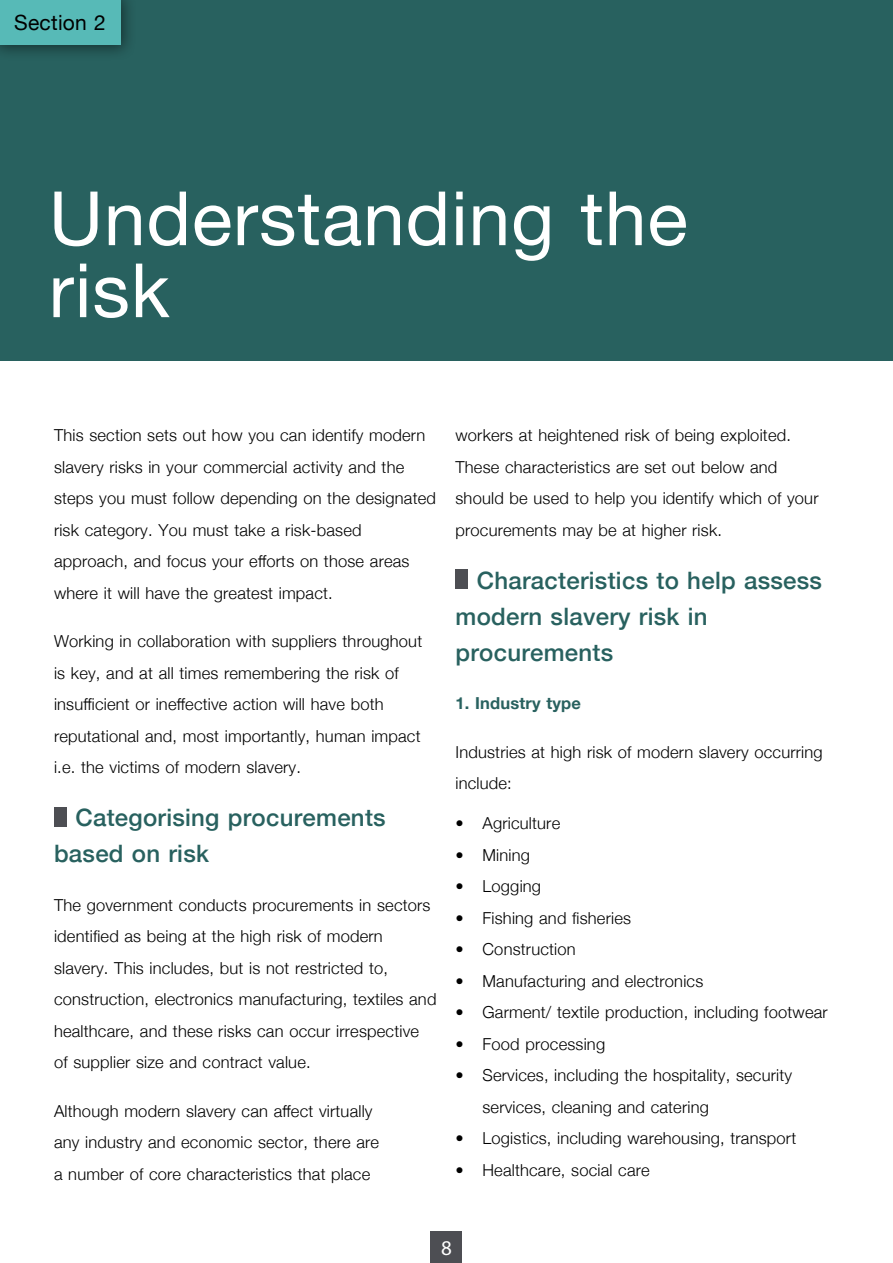
<style>
.page{position:relative;width:893px;height:1263px;background:#fff}
.page>*{position:absolute;margin:0;border:0;box-sizing:border-box;transform-origin:0 0}
.Section_heading_H2{font:75px/72px "Helvetica Neue";letter-spacing:.01em;color:#fff}
.Section_subheading_H3{font:500 24px/36px "Helvetica Neue";letter-spacing:.01em;color:#28615f}
.Section_heading_H2-2{font:21px "Helvetica Neue";letter-spacing:.01em;color:#000}
.t1{font:21px "Myriad Pro";color:#fff}
.Body{font:300 16.5px/31.5px "Helvetica Neue";letter-spacing:.01em;color:#000}
.Body_subsection_H4{font:700 16.5px "Helvetica Neue";letter-spacing:.01em;color:#28615f}
</style>
<div class="page">
<div style="left:431px;top:1231px;width:31px;height:32px;background:#4d4e53"></div>
<div style="left:0;top:0;width:893px;height:360px;background:#28615f"></div>
<div style="left:0;top:0;width:137px;height:61px;background:#000;opacity:.5"></div>
<div style="left:0;top:0;width:120px;height:45px;background:#57bab7"></div>
<div style="left:54px;top:807px;width:13px;height:19px;background:#4d4e53"></div>
<div style="left:455px;top:569px;width:13px;height:20px;background:#4d4e53"></div>
<h2 class="Section_heading_H2-2" style="left:14px;top:7px;width:93px">Section 2</h2>
<h2 class="Section_heading_H2" style="left:49px;top:187px;width:640px">Understanding the risk</h2>
<p class="Body" style="left:54px;top:418px;width:384px">This section sets out how you can identify modern slavery risks in your commercial activity and the steps you must follow depending on the designated risk category. You must take a risk-based approach, and focus your efforts on those areas where it will have the greatest impact.</p>
<p class="Body" style="left:54px;top:624px;width:370px">Working in collaboration with suppliers throughout is key, and at all times remembering the risk of insufficient or ineffective action will have both reputational and, most importantly, human impact i.e. the victims of modern slavery.</p>
<h3 class="Section_subheading_H3" style="left:54px;top:798px;width:333px;text-indent:21px">Categorising procurements based on risk</h3>
<p class="Body" style="left:54px;top:888px;width:384px">The government conducts procurements in sectors identified as being at the high risk of modern slavery. This includes, but is not restricted to, construction, electronics manufacturing, textiles and healthcare, and these risks can occur irrespective of supplier size and contract value.</p>
<p class="Body" style="left:54px;top:1094px;width:327px">Although modern slavery can affect virtually any industry and economic sector, there are a number of core characteristics that place</p>
<p class="Body" style="left:455px;top:418px;width:365px">workers at heightened risk of being exploited.<br>These characteristics are set out below and should be used to help you identify which of your procurements may be at higher risk.</p>
<h3 class="Section_subheading_H3" style="left:455px;top:560px;width:368px;text-indent:21px">Characteristics to help assess modern slavery risk in procurements</h3>
<h4 class="Body_subsection_H4" style="left:455px;top:690px;width:127px">1. Industry type</h4>
<p class="Body" style="left:455px;top:735px;width:369px">Industries at high risk of modern slavery occurring include:</p>
<p class="Body" style="left:455px;top:806px;width:106px">• Agriculture</p>
<p class="Body" style="left:455px;top:838px;width:76px">• Mining</p>
<p class="Body" style="left:455px;top:869px;width:87px">• Logging</p>
<p class="Body" style="left:455px;top:901px;width:177px">• Fishing and fisheries</p>
<p class="Body" style="left:455px;top:932px;width:122px">• Construction</p>
<p class="Body" style="left:455px;top:964px;width:249px">• Manufacturing and electronics</p>
<p class="Body" style="left:455px;top:995px;width:374px">• Garment/ textile production, including footwear</p>
<p class="Body" style="left:455px;top:1027px;width:151px">• Food processing</p>
<p class="Body" style="left:482px;top:1058px;width:311px;text-indent:-27px">• Services, including the hospitality, security services, cleaning and catering</p>
<p class="Body" style="left:455px;top:1121px;width:342px">• Logistics, including warehousing, transport</p>
<p class="Body" style="left:455px;top:1153px;width:196px">• Healthcare, social care</p>
<p class="t1" style="left:441px;top:1235px;width:12px">8</p>
</div>
